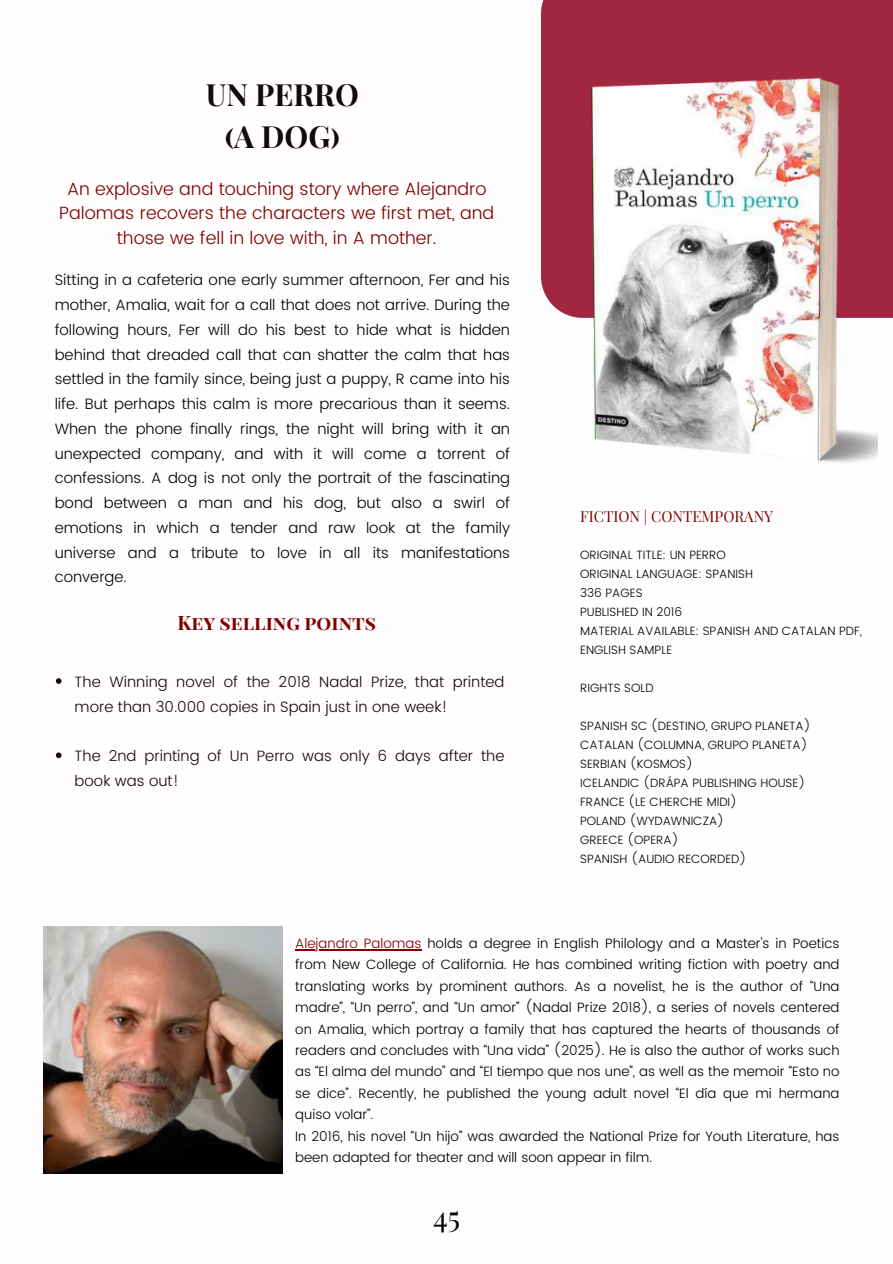
<style>
.page{position:relative;width:893px;height:1264px;background:#fff}
.page>*{position:absolute;margin:0;border:0;box-sizing:border-box;transform-origin:0 0}
.t1{font:700 30px/41.7px "Playfair Display SC";color:#130a0d;text-align:center}
.t2{font:30px "Playfair Display SC";color:#000}
.t3{font:700 19.5px "Playfair Display SC";color:#800000}
.t4{font:300 17.7px/24.8px "Poppins";color:#800000;text-align:center}
.t5{font:300 15px/24.8px "Poppins";color:#000;text-align:justify}
.t6{font:300 15px/24.8px "Poppins";color:#130a0d}
.t7{font:15px "Playfair Display SC";color:#800000}
.t8{font:300 13.5px/21.3px "Poppins";color:#000}
.t9{font:300 12px/19px "Poppins";color:#000}
.s1{color:#800000}
</style>
<div class="page">
<img style="left:43px;top:926px;width:239px;height:247px">
<div style="left:541px;top:0;width:351px;height:318px;background:#a12740"></div>
<svg style="left:56px;top:678px;width:5px;height:5px"></svg>
<svg style="left:56px;top:752px;width:5px;height:6px"></svg>
<img style="left:558px;top:53px;width:319px;height:410px">
<hr style="left:295px;top:949px;width:126px;height:1px;background:#800000">
<h1 class="t1" style="left:206px;top:73px;width:154px">UN PERRO (A DOG)</h1>
<h3 class="t4" style="left:59px;top:176px;width:436px">An explosive and touching story where Alejandro<br>Palomas recovers the characters we first met, and those we fell in love with, in A mother.</h3>
<p class="t5" style="left:55px;top:268px;width:457px">Sitting in a cafeteria one early summer afternoon, Fer and his mother, Amalia, wait for a call that does not arrive. During the following hours, Fer will do his best to hide what is hidden behind that dreaded call that can shatter the calm that has settled in the family since, being just a puppy, R came into his life. But perhaps this calm is more precarious than it seems.<br>When the phone finally rings, the night will bring with it an unexpected company, and with it will come a torrent of confessions. A dog is not only the portrait of the fascinating bond between a man and his dog, but also a swirl of emotions in which a tender and raw look at the family universe and a tribute to love in all its manifestations converge.</p>
<h2 class="t3" style="left:177px;top:608px;width:200px">Key selling points</h2>
<p class="t6" style="left:75px;top:669px;width:431px">The Winning novel of the 2018 Nadal Prize, that printed more than 30.000 copies in Spain just in one week!</p>
<p class="t6" style="left:75px;top:744px;width:431px">The 2nd printing of Un Perro was only 6 days after the book was out!</p>
<p class="t7" style="left:580px;top:505px;width:194px">FICTION | CONTEMPORANY</p>
<p class="t9" style="left:580px;top:545px;width:283px">ORIGINAL TITLE: UN PERRO<br>ORIGINAL LANGUAGE: SPANISH<br>336 PAGES<br>PUBLISHED IN 2016<br>MATERIAL AVAILABLE: SPANISH AND CATALAN PDF,<br>ENGLISH SAMPLE</p>
<p class="t9" style="left:580px;top:678px;width:75px">RIGHTS SOLD</p>
<p class="t9" style="left:580px;top:716px;width:232px">SPANISH SC (DESTINO, GRUPO PLANETA)<br>CATALAN (COLUMNA, GRUPO PLANETA)<br>SERBIAN (KOSMOS)<br>ICELANDIC (DRÁPA PUBLISHING HOUSE)<br>FRANCE (LE CHERCHE MIDI)<br>POLAND (WYDAWNICZA)<br>GREECE (OPERA)<br>SPANISH (AUDIO RECORDED)</p>
<p class="t8" style="left:295px;top:932px;width:546px"><span class="s1">Alejandro Palomas</span> holds a degree in English Philology and a Master's in Poetics from New College of California. He has combined writing fiction with poetry and translating works by prominent authors. As a novelist, he is the author of “Una madre”, “Un perro”, and “Un amor” (Nadal Prize 2018), a series of novels centered on Amalia, which portray a family that has captured the hearts of thousands of readers and concludes with “Una vida” (2025). He is also the author of works such as “El alma del mundo” and “El tiempo que nos une”, as well as the memoir “Esto no se dice”. Recently, he published the young adult novel “El día que mi hermana quiso volar”.<br>In 2016, his novel “Un hijo” was awarded the National Prize for Youth Literature, has been adapted for theater and will soon appear in film.</p>
<h1 class="t2" style="left:433px;top:1195px;width:29px">45</h1>
</div>
